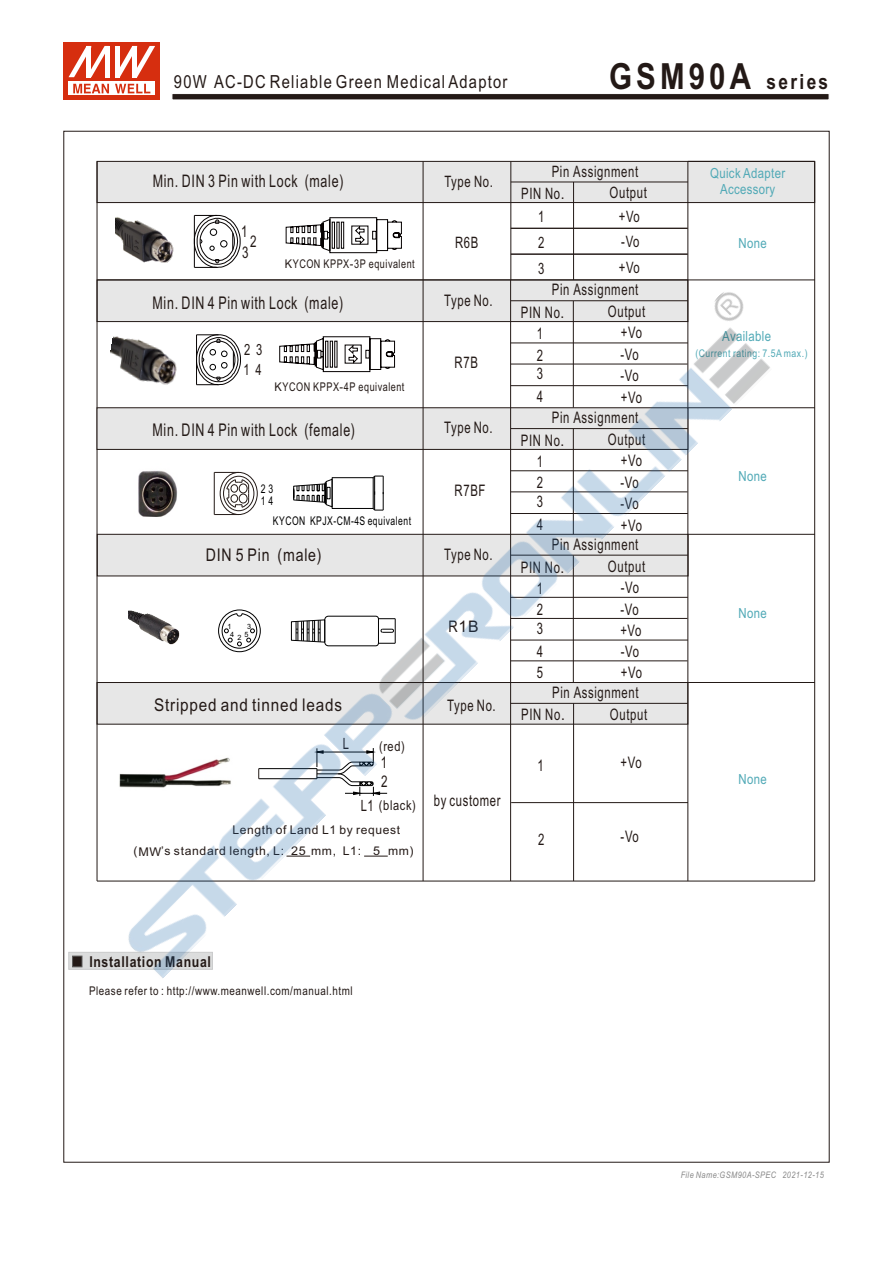
<style>
.page{position:relative;width:893px;height:1263px;background:#fff}
.page>*{position:absolute;margin:0;border:0;box-sizing:border-box;transform-origin:0 0}
.t1{font:700 36px "Arial Narrow";letter-spacing:.115em;color:#231916}
.t2{font:18px "Arial Narrow";letter-spacing:.07em;color:#231916}
.t3{font:17.55px "Arial Narrow";letter-spacing:.045em;color:#231916;scale:.87 1}
.t4{font:17.55px "Arial Unicode MS";letter-spacing:.055em;color:#231916;scale:.87 1}
.t5{font:17.55px "Arial Narrow";letter-spacing:.045em;color:#231916}
.t6{font:17.25px "Arial Narrow";letter-spacing:.045em;color:#231916;scale:.88 1}
.t7{font:16.05px/20.5px "Arial Narrow";color:#231916;scale:.88 1}
.t8{font:15.9px/21.8px "Arial Narrow";letter-spacing:.045em;color:#231916;scale:.87 1}
.t9{font:15.9px "Arial Unicode MS";color:#231916}
.t10{font:15.75px/26px "Arial Narrow";letter-spacing:.045em;color:#231916;text-align:justify;scale:.88 1}
.t11{font:15.45px/19.6px "Arial Narrow";color:#231916;scale:.88 1}
.t12{font:700 15px "Arial Narrow";letter-spacing:.045em;color:#231916}
.t13{font:13.95px/15.8px "Arial Narrow";letter-spacing:.025em;color:#50a9b6;text-align:center}
.t14{font:13.5px "Arial Narrow";color:#231916}
.t15{font:12px "Arial Narrow";letter-spacing:.045em;color:#231916}
.t16{font:12px/21.1px "Arial Unicode MS";letter-spacing:.055em;color:#231916}
.t17{font:12px "Arial Narrow";letter-spacing:.045em;color:#231916;scale:.92 1}
.t18{font:12px "Arial Narrow";letter-spacing:.045em;color:#000;scale:.87 1}
.t19{font:12px "Arial Unicode MS";letter-spacing:.055em;color:#231916;scale:1.05 1}
.t20{font:12px "Arial Narrow";letter-spacing:.045em;color:#000;scale:.88 1}
.t21{font:10.65px "Arial Narrow";letter-spacing:.045em;color:#50a9b6}
.t22{font:italic 9px "Arial Narrow";letter-spacing:.045em;color:#898989}
.t23{font:7.2px "Arial";color:#000}
.s1{font-size:21px}
.s2{font-family:"Arial Unicode MS"}
.s3{font-family:"Arial Narrow"}
</style>
<div class="page">
<svg style="left:172px;top:94px;width:657px;height:6px;background:#3a312f"></svg>
<div style="left:64px;top:42px;width:96px;height:58px;background:#d62e0f"></div>
<svg style="left:69px;top:82px;width:86px;height:13px"></svg>
<svg style="left:115px;top:84px;width:35px;height:9px"></svg>
<svg style="left:73px;top:84px;width:36px;height:9px"></svg>
<svg style="left:69px;top:46px;width:40px;height:31px"></svg>
<svg style="left:115px;top:46px;width:40px;height:31px"></svg>
<svg style="left:68px;top:952px;width:32px;height:18px"></svg>
<div style="left:97px;top:280px;width:591px;height:42px;background:#e7e7e7"></div>
<hr style="left:97px;top:280px;width:1px;height:601px;background:#231916">
<hr style="left:688px;top:280px;width:1px;height:601px;background:#231916">
<hr style="left:97px;top:881px;width:718px;height:1px;background:#231916">
<div style="left:97px;top:161px;width:718px;height:42px;background:#e7e7e7;border:1px solid #231916"></div>
<hr style="left:97px;top:280px;width:591px;height:1px;background:#231916">
<hr style="left:573px;top:182px;width:1px;height:98px;background:#231916">
<svg style="left:285px;top:217px;width:117px;height:36px"></svg>
<hr style="left:511px;top:228px;width:177px;height:1px;background:#231916">
<hr style="left:511px;top:254px;width:177px;height:1px;background:#231916">
<hr style="left:97px;top:161px;width:1px;height:119px;background:#231916">
<hr style="left:511px;top:182px;width:177px;height:1px;background:#231916">
<hr style="left:511px;top:161px;width:1px;height:119px;background:#231916">
<hr style="left:423px;top:161px;width:1px;height:119px;background:#231916">
<hr style="left:423px;top:280px;width:1px;height:601px;background:#231916">
<hr style="left:510px;top:280px;width:1px;height:601px;background:#231916">
<hr style="left:814px;top:161px;width:1px;height:720px;background:#231916">
<hr style="left:688px;top:161px;width:1px;height:119px;background:#231916">
<hr style="left:688px;top:682px;width:127px;height:1px;background:#231916">
<hr style="left:688px;top:407px;width:127px;height:1px;background:#231916">
<hr style="left:688px;top:161px;width:127px;height:1px;background:#231916">
<hr style="left:688px;top:280px;width:127px;height:1px;background:#231916">
<hr style="left:688px;top:534px;width:127px;height:1px;background:#231916">
<img style="left:115px;top:201px;width:71px;height:81px">
<svg style="left:194px;top:215px;width:47px;height:53px"></svg>
<div style="left:220px;top:240px;width:7px;height:7px;border:1px solid #000;border-radius:50%"></div>
<div style="left:210px;top:229px;width:7px;height:7px;border:1px solid #000;border-radius:50%"></div>
<img style="left:100px;top:285px;width:693px;height:693px">
<p class="t2" style="left:174px;top:75px;width:335px">90W AC-DC Reliable Green Medical Adaptor</p>
<h1 class="t1" style="left:609px;top:63px;width:221px">GSM90A <span class="s1">series</span></h1>
<p class="t6" style="left:153px;top:175px;width:218px">Min. DIN 3 Pin with Lock (male)</p>
<p class="t7" style="left:241px;top:223px;width:10px">1<br>3</p>
<p class="t7" style="left:250px;top:232px;width:9px">2</p>
<p class="t17" style="left:285px;top:259px;width:143px"><span class="s2">K</span>YCON KPPX<span class="s2">-</span>3P equivalent</p>
<p class="t10" style="left:444px;top:170px;width:57px">Type No.</p>
<p class="t10" style="left:455px;top:231px;width:28px">R6B</p>
<p class="t3" style="left:152px;top:296px;width:221px">Min. DIN 4 Pin with Lock (male)</p>
<p class="t8" style="left:444px;top:291px;width:57px">Type No.</p>
<p class="t11" style="left:243px;top:341px;width:23px">2 3<br>1 4</p>
<p class="t17" style="left:274px;top:382px;width:143px"><span class="s2">K</span>YCON KPPX<span class="s2">-</span>4P equivalent</p>
<p class="t3" style="left:152px;top:423px;width:234px">Min. DIN 4 Pin with Lock (female)</p>
<p class="t20" style="left:261px;top:484px;width:16px">2 3</p>
<p class="t20" style="left:261px;top:496px;width:16px">1 4</p>
<p class="t18" style="left:273px;top:517px;width:160px">KYCON KPJX-CM-4S equivalent</p>
<p class="t8" style="left:455px;top:353px;width:28px">R7B</p>
<p class="t8" style="left:444px;top:418px;width:57px">Type No.</p>
<p class="t8" style="left:455px;top:481px;width:37px">R7BF</p>
<p class="t10" style="left:552px;top:160px;width:100px">Pin Assignment</p>
<p class="t10" style="left:521px;top:182px;width:51px">PIN No<span class="s2">.</span></p>
<p class="t10" style="left:610px;top:181px;width:44px">Output</p>
<p class="t10" style="left:538px;top:205px;width:9px">1<br>2<br>3</p>
<p class="t10" style="left:619px;top:206px;width:26px;line-height:24.5px">+Vo -Vo</p>
<p class="t10" style="left:619px;top:255px;width:26px">+Vo</p>
<p class="t8" style="left:521px;top:280px;width:137px;line-height:23px;text-indent:31px">Pin Assignment<br>PIN No<span class="s2">.</span></p>
<p class="t8" style="left:608px;top:302px;width:44px">Output</p>
<p class="t8" style="left:537px;top:325px;width:9px;line-height:21.3px">1<br>2</p>
<p class="t8" style="left:537px;top:364px;width:9px;line-height:22.6px">3<br>4</p>
<p class="t8" style="left:620px;top:323px;width:26px">+Vo -Vo</p>
<p class="t8" style="left:620px;top:366px;width:23px">-Vo</p>
<p class="t8" style="left:621px;top:388px;width:26px">+Vo</p>
<p class="t8" style="left:521px;top:408px;width:137px;line-height:23px;text-indent:31px">Pin Assignment<br>PIN No<span class="s2">.</span></p>
<p class="t8" style="left:608px;top:430px;width:44px">Output</p>
<p class="t8" style="left:537px;top:452px;width:9px;line-height:21.3px">1<br>2</p>
<p class="t8" style="left:537px;top:492px;width:9px;line-height:22.6px">3<br>4</p>
<p class="t8" style="left:620px;top:451px;width:26px">+Vo -Vo</p>
<p class="t8" style="left:620px;top:494px;width:23px">-Vo</p>
<p class="t8" style="left:621px;top:516px;width:26px">+Vo</p>
<p class="t13" style="left:710px;top:167px;width:76px">Quick Adapter<br>Accessory</p>
<p class="t13" style="left:739px;top:236px;width:30px">None</p>
<p class="t13" style="left:722px;top:329px;width:50px">Available</p>
<p class="t21" style="left:695px;top:349px;width:114px">(Current rating: 7.5A max.)</p>
<p class="t13" style="left:739px;top:470px;width:30px">None</p>
<p class="t5" style="left:206px;top:548px;width:117px">DIN 5 Pin (male)</p>
<p class="t23" style="left:228px;top:624px;width:6px">1</p>
<p class="t23" style="left:247px;top:623px;width:6px">3</p>
<p class="t23" style="left:230px;top:632px;width:6px">4</p>
<p class="t23" style="left:245px;top:631px;width:6px">5</p>
<p class="t23" style="left:238px;top:635px;width:6px">2</p>
<p class="t4" style="left:154px;top:698px;width:218px">Stripped and tinned leads</p>
<p class="t11" style="left:343px;top:735px;width:9px">L</p>
<p class="t8" style="left:444px;top:545px;width:57px">Type No.</p>
<p class="t8" style="left:521px;top:534px;width:137px;line-height:23px;text-indent:31px">Pin Assignment<br>PIN No<span class="s2">.</span></p>
<p class="t8" style="left:608px;top:557px;width:44px">Output</p>
<p class="t9" style="left:449px;top:621px;width:32px"><span class="s3">R</span>1B</p>
<p class="t14" style="left:379px;top:741px;width:27px">(red)</p>
<p class="t7" style="left:381px;top:754px;width:9px">1</p>
<p class="t7" style="left:381px;top:773px;width:9px">2</p>
<p class="t8" style="left:447px;top:696px;width:57px">Type No.</p>
<p class="t8" style="left:379px;top:791px;width:141px"><sub>(black)</sub> by customer</p>
<p class="t11" style="left:361px;top:797px;width:16px">L1</p>
<p class="t8" style="left:537px;top:579px;width:9px;line-height:21.3px">1<br>2</p>
<p class="t8" style="left:537px;top:618px;width:9px;line-height:22.6px">3<br>4</p>
<p class="t8" style="left:620px;top:578px;width:23px">-Vo -Vo</p>
<p class="t8" style="left:620px;top:621px;width:26px">+Vo</p>
<p class="t8" style="left:621px;top:642px;width:23px">-Vo</p>
<p class="t8" style="left:537px;top:662px;width:9px">5</p>
<p class="t8" style="left:621px;top:663px;width:26px">+Vo</p>
<p class="t8" style="left:521px;top:683px;width:136px;line-height:22.4px;text-indent:31px">Pin Assignment<br>PIN No<span class="s2">.</span></p>
<p class="t8" style="left:610px;top:705px;width:44px">Output</p>
<p class="t8" style="left:537px;top:756px;width:9px">1</p>
<p class="t8" style="left:621px;top:753px;width:26px">+Vo</p>
<p class="t16" style="left:133px;top:820px;width:268px;text-indent:99px">Length of Land L1 by request (MW s standard length, L:</p>
<p class="t16" style="left:161px;top:841px;width:4px">’</p>
<p class="t19" style="left:291px;top:846px;width:68px">25 mm, L1:</p>
<p class="t16" style="left:388px;top:841px;width:27px">mm)</p>
<p class="t19" style="left:373px;top:846px;width:8px">5</p>
<p class="t12" style="left:89px;top:956px;width:123px">Installation Manual</p>
<p class="t15" style="left:89px;top:986px;width:265px">Please refer to : http://www.meanwell.com/manual.html</p>
<p class="t8" style="left:538px;top:830px;width:9px">2</p>
<p class="t8" style="left:621px;top:827px;width:23px">-Vo</p>
<p class="t13" style="left:739px;top:607px;width:30px">None</p>
<p class="t13" style="left:739px;top:772px;width:30px">None</p>
<p class="t22" style="left:681px;top:1172px;width:145px">File Name:GSM90A-SPEC 2021-12-15</p>
</div>
